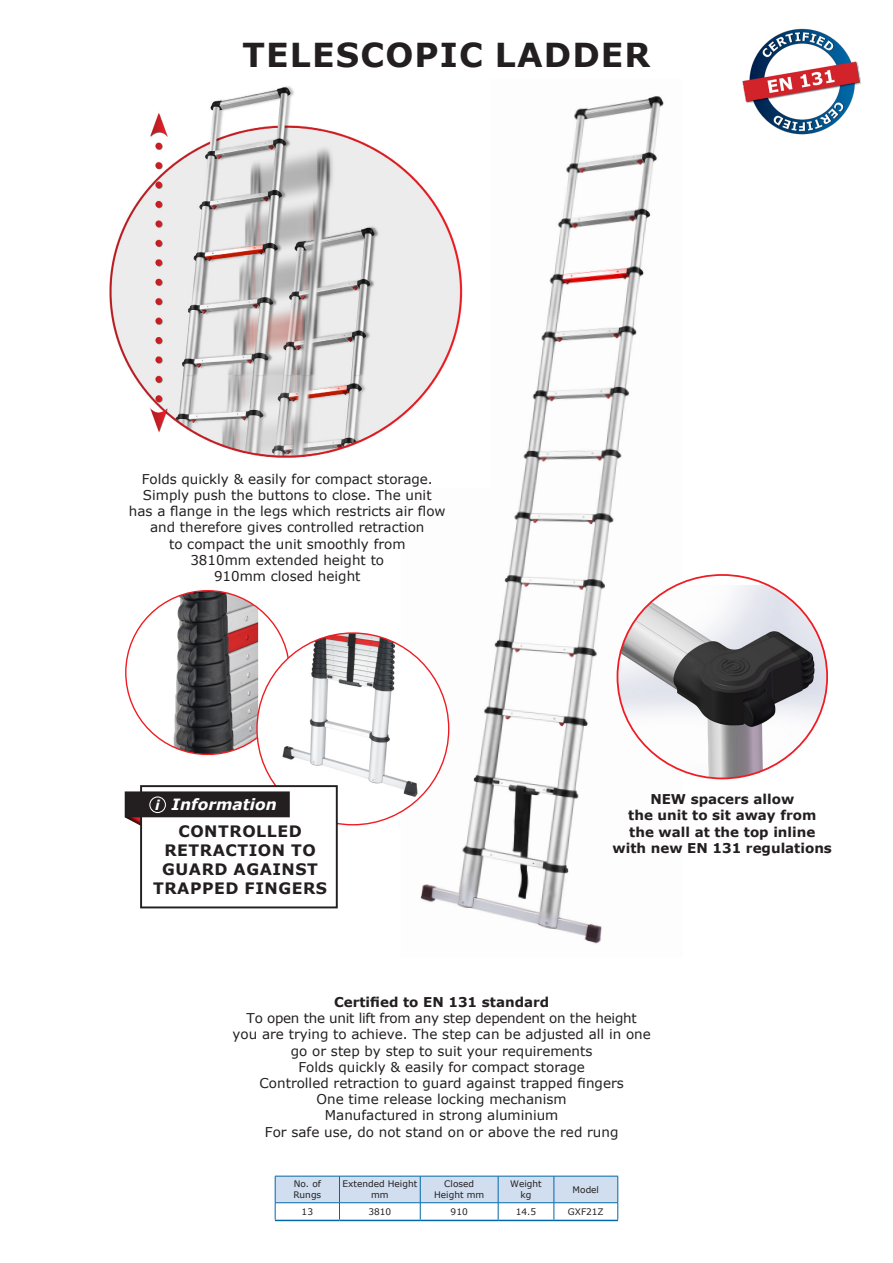
<style>
.page{position:relative;width:893px;height:1263px;background:#fff}
.page>*{position:absolute;margin:0;border:0;box-sizing:border-box;transform-origin:0 0}
.t1{font:700 33px "Verdana";letter-spacing:.035em;color:#231f20}
.t2{font:700 15.75px/18.9px "Verdana";letter-spacing:.035em;color:#231f20}
.t3{font:italic 700 15.6px "Verdana";color:#fff}
.t4{font:13.5px/16.2px "Verdana";color:#231f20;text-align:center}
.t5{font:700 13.5px/16.2px "Verdana";color:#231f20;text-align:center}
.t6{font:italic 700 13.5px "Verdana";color:#fff}
.t7{font:9px/10.8px "Verdana";color:#231f20;text-align:center}
</style>
<div class="page">
<img style="left:401px;top:96px;width:282px;height:848px">
<img style="left:135px;top:591px;width:123px;height:163px">
<div style="left:257px;top:633px;width:192px;height:192px;background:#fff;border-radius:50%"></div>
<img style="left:272px;top:633px;width:155px;height:173px">
<img style="left:617px;top:585px;width:210px;height:193px">
<img style="left:742px;top:28px;width:119px;height:107px">
<hr style="left:275px;top:1220px;width:64px;height:1px;background:#0068a9">
<hr style="left:339px;top:1220px;width:81px;height:1px;background:#0068a9">
<hr style="left:420px;top:1220px;width:78px;height:1px;background:#0068a9">
<hr style="left:498px;top:1220px;width:56px;height:1px;background:#0068a9">
<hr style="left:554px;top:1220px;width:64px;height:1px;background:#0068a9">
<svg style="left:275px;top:1176px;width:344px;height:44px"></svg>
<hr style="left:339px;top:1176px;width:81px;height:1px;background:#0068a9">
<hr style="left:420px;top:1176px;width:78px;height:1px;background:#0068a9">
<hr style="left:498px;top:1176px;width:56px;height:1px;background:#0068a9">
<hr style="left:554px;top:1176px;width:64px;height:1px;background:#0068a9">
<hr style="left:275px;top:1202px;width:64px;height:1px;background:#0068a9">
<hr style="left:339px;top:1202px;width:81px;height:1px;background:#0068a9">
<hr style="left:420px;top:1202px;width:78px;height:1px;background:#0068a9">
<hr style="left:498px;top:1202px;width:56px;height:1px;background:#0068a9">
<hr style="left:554px;top:1202px;width:64px;height:1px;background:#0068a9">
<svg style="left:124px;top:791px;width:16px;height:35px"></svg>
<div style="left:141px;top:786px;width:196px;height:121px;background:#fff"></div>
<div style="left:140px;top:785px;width:198px;height:123px;border:2px solid #231f20"></div>
<div style="left:126px;top:792px;width:163px;height:24px;background:#231f20"></div>
<div style="left:125px;top:791px;width:165px;height:26px;border:2px solid #231f20"></div>
<div style="left:149px;top:796px;width:17px;height:17px;border:1px solid #fff;border-radius:50%"></div>
<img style="left:109px;top:86px;width:380px;height:401px">
<p class="t1" style="left:242px;top:31px;width:409px">TELESCOPIC LADDER</p>
<p class="t4" style="left:129px;top:471px;width:318px">Folds quickly &amp; easily for compact storage.<br>Simply push the buttons to close. The unit<br>has a flange in the legs which restricts air flow and therefore gives controlled retraction<br>to compact the unit smoothly from<br>3810mm extended height to</p>
<p class="t4" style="left:214px;top:568px;width:148px">910mm closed height</p>
<p class="t6" style="left:155px;top:795px;width:6px">i</p>
<p class="t3" style="left:172px;top:793px;width:107px">Information</p>
<p class="t2" style="left:178px;top:822px;width:125px">CONTROLLED</p>
<p class="t2" style="left:162px;top:841px;width:157px">RETRACTION TO<br>GUARD AGAINST</p>
<p class="t2" style="left:153px;top:878px;width:176px">TRAPPED FINGERS</p>
<p class="t5" style="left:613px;top:791px;width:221px">NEW spacers allow<br>the unit to sit away from<br>the wall at the top inline with new EN 131 regulations</p>
<p class="t5" style="left:334px;top:994px;width:217px">Certified to EN 131 standard</p>
<p class="t4" style="left:233px;top:1010px;width:420px">To open the unit lift from any step dependent on the height<br>you are trying to achieve. The step can be adjusted all in one go or step by step to suit your requirements<br>Folds quickly &amp; easily for compact storage</p>
<p class="t4" style="left:259px;top:1075px;width:366px">Controlled retraction to guard against trapped fingers</p>
<p class="t4" style="left:317px;top:1091px;width:252px">One time release locking mechanism</p>
<p class="t4" style="left:325px;top:1107px;width:235px">Manufactured in strong aluminium</p>
<p class="t4" style="left:265px;top:1123px;width:355px">For safe use, do not stand on or above the red rung</p>
<p class="t7" style="left:294px;top:1179px;width:29px">No. of</p>
<p class="t7" style="left:293px;top:1189px;width:29px">Rungs</p>
<p class="t7" style="left:342px;top:1179px;width:76px">Extended Height mm</p>
<p class="t7" style="left:434px;top:1179px;width:52px">Closed<br>Height mm</p>
<p class="t7" style="left:510px;top:1179px;width:33px">Weight</p>
<p class="t7" style="left:521px;top:1189px;width:12px">kg</p>
<p class="t7" style="left:573px;top:1184px;width:28px">Model</p>
<p class="t7" style="left:302px;top:1206px;width:13px">13</p>
<p class="t7" style="left:368px;top:1206px;width:24px">3810</p>
<p class="t7" style="left:451px;top:1206px;width:19px">910</p>
<p class="t7" style="left:516px;top:1206px;width:22px">14.5</p>
<p class="t7" style="left:568px;top:1206px;width:37px">GXF21Z</p>
</div>
